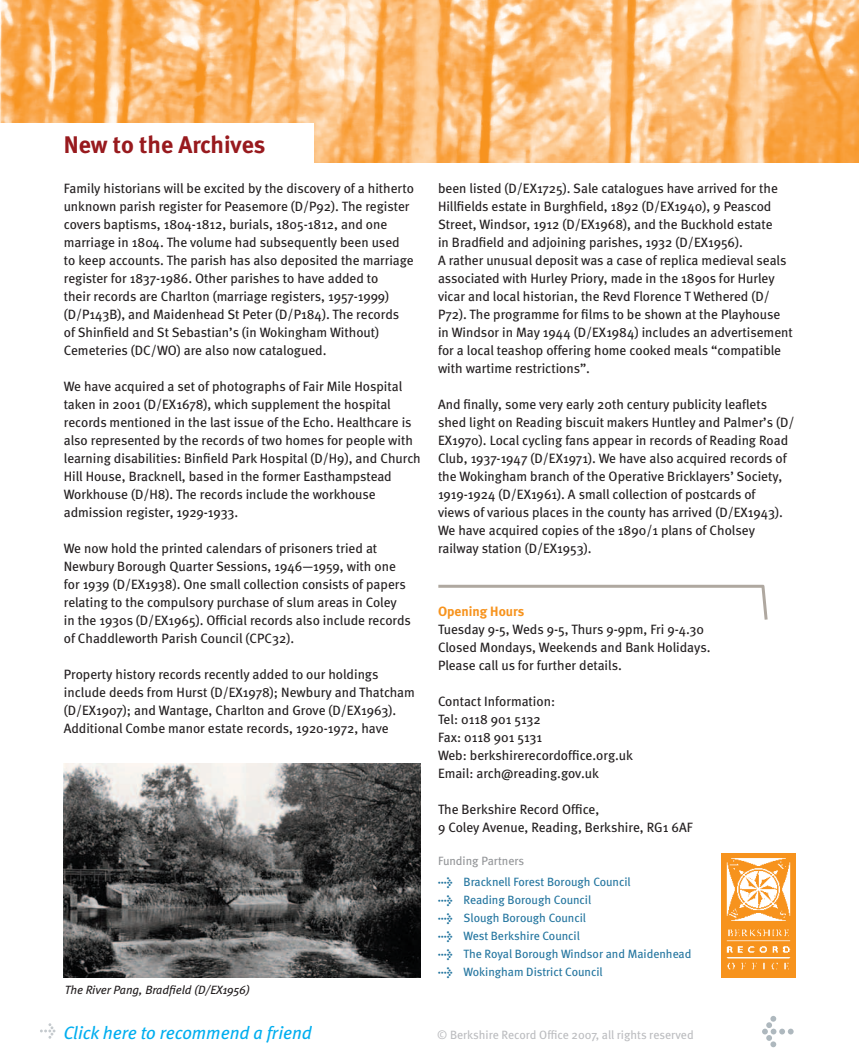
<style>
.page{position:relative;width:859px;height:1063px;background:#fff}
.page>*{position:absolute;margin:0;border:0;box-sizing:border-box;transform-origin:0 0}
.t1{font:700 24px "Meta";color:#981a1e}
.t2{font:italic 18px "Meta";color:#00aeef}
.t3{font:13.5px/18px "Meta";color:#231f20}
.t4{font:700 13.5px "Meta";color:#f7931d}
.t5{font:12px/18px "Meta";color:#23759f}
.t6{font:12px "Meta";color:#bcbdc0}
.t7{font:italic 12px "Meta";color:#231f20}
.t8{font:12px "Meta";color:#939598}
.t9{font:12px/18px "Meta Bold Expert";color:#23759f;text-align:justify}
</style>
<div class="page">
<svg style="left:40px;top:1023px;width:16px;height:16px"></svg>
<svg style="left:762px;top:1016px;width:32px;height:31px"></svg>
<img style="left:64px;top:763px;width:357px;height:215px">
<img style="left:0;top:0;width:859px;height:163px">
<img style="left:721px;top:854px;width:74px;height:124px">
<div style="left:0;top:124px;width:313px;height:43px;background:#fff"></div>
<svg style="left:438px;top:585px;width:330px;height:35px"></svg>
<h1 class="t1" style="left:64px;top:135px;width:203px">New to the Archives</h1>
<p class="t3" style="left:64px;top:181px;width:352px">Family historians will be excited by the discovery of a hitherto unknown parish register for Peasemore (D/P92). The register covers baptisms, 1804-1812, burials, 1805-1812, and one marriage in 1804. The volume had subsequently been used to keep accounts. The parish has also deposited the marriage register for 1837-1986. Other parishes to have added to<br>their records are Charlton (marriage registers, 1957-1999) (D/P143B), and Maidenhead St Peter (D/P184). The records of Shinfield and St Sebastian’s (in Wokingham Without)<br>Cemeteries (DC/WO) are also now catalogued.</p>
<p class="t3" style="left:64px;top:379px;width:358px">We have acquired a set of photographs of Fair Mile Hospital taken in 2001 (D/EX1678), which supplement the hospital records mentioned in the last issue of the Echo. Healthcare is also represented by the records of two homes for people with learning disabilities: Binfield Park Hospital (D/H9), and Church Hill House, Bracknell, based in the former Easthampstead Workhouse (D/H8). The records include the workhouse admission register, 1929-1933.</p>
<p class="t3" style="left:64px;top:541px;width:349px">We now hold the printed calendars of prisoners tried at Newbury Borough Quarter Sessions, 1946—1959, with one for 1939 (D/EX1938). One small collection consists of papers relating to the compulsory purchase of slum areas in Coley in the 1930s (D/EX1965). Official records also include records of Chaddleworth Parish Council (CPC32).</p>
<p class="t3" style="left:64px;top:667px;width:353px">Property history records recently added to our holdings include deeds from Hurst (D/EX1978); Newbury and Thatcham (D/EX1907); and Wantage, Charlton and Grove (D/EX1963).<br>Additional Combe manor estate records, 1920-1972, have</p>
<p class="t7" style="left:65px;top:985px;width:187px">The River Pang, Bradfield (D/EX1956)</p>
<p class="t3" style="left:438px;top:181px;width:356px">been listed (D/EX1725). Sale catalogues have arrived for the Hillfields estate in Burghfield, 1892 (D/EX1940), 9 Peascod Street, Windsor, 1912 (D/EX1968), and the Buckhold estate<br>in Bradfield and adjoining parishes, 1932 (D/EX1956).<br>A rather unusual deposit was a case of replica medieval seals associated with Hurley Priory, made in the 1890s for Hurley vicar and local historian, the Revd Florence T Wethered (D/ P72). The programme for films to be shown at the Playhouse in Windsor in May 1944 (D/EX1984) includes an advertisement for a local teashop offering home cooked meals “compatible with wartime restrictions”.</p>
<p class="t3" style="left:438px;top:397px;width:358px">And finally, some very early 20th century publicity leaflets shed light on Reading biscuit makers Huntley and Palmer’s (D/ EX1970). Local cycling fans appear in records of Reading Road Club, 1937-1947 (D/EX1971). We have also acquired records of the Wokingham branch of the Operative Bricklayers’ Society, 1919-1924 (D/EX1961). A small collection of postcards of<br>views of various places in the county has arrived (D/EX1943).<br>We have acquired copies of the 1890/1 plans of Cholsey railway station (D/EX1953).</p>
<p class="t4" style="left:438px;top:606px;width:88px">Opening Hours</p>
<p class="t3" style="left:438px;top:622px;width:274px">Tuesday 9-5, Weds 9-5, Thurs 9-9pm, Fri 9-4.30<br>Closed Mondays, Weekends and Bank Holidays.<br>Please call us for further details.</p>
<p class="t3" style="left:438px;top:694px;width:197px">Contact Information:<br>Tel: 0118 901 5132<br>Fax: 0118 901 5131<br>Web: berkshirerecordoffice.org.uk<br>Email: arch@reading.gov.uk</p>
<p class="t3" style="left:438px;top:802px;width:256px">The Berkshire Record Office,<br>9 Coley Avenue, Reading, Berkshire, RG1 6AF</p>
<p class="t8" style="left:438px;top:856px;width:88px">Funding Partners</p>
<p class="t5" style="left:463px;top:874px;width:229px">Bracknell Forest Borough Council<br>Reading Borough Council<br>Slough Borough Council<br>West Berkshire Council<br>The Royal Borough Windsor and Maidenhead<br>Wokingham District Council</p>
<p class="t9" style="left:438px;top:873px;width:16px">l l l l l l</p>
<h2 class="t2" style="left:64px;top:1026px;width:250px">Click here to recommend a friend</h2>
<p class="t6" style="left:437px;top:1030px;width:258px">© Berkshire Record Office 2007, all rights reserved</p>
</div>
